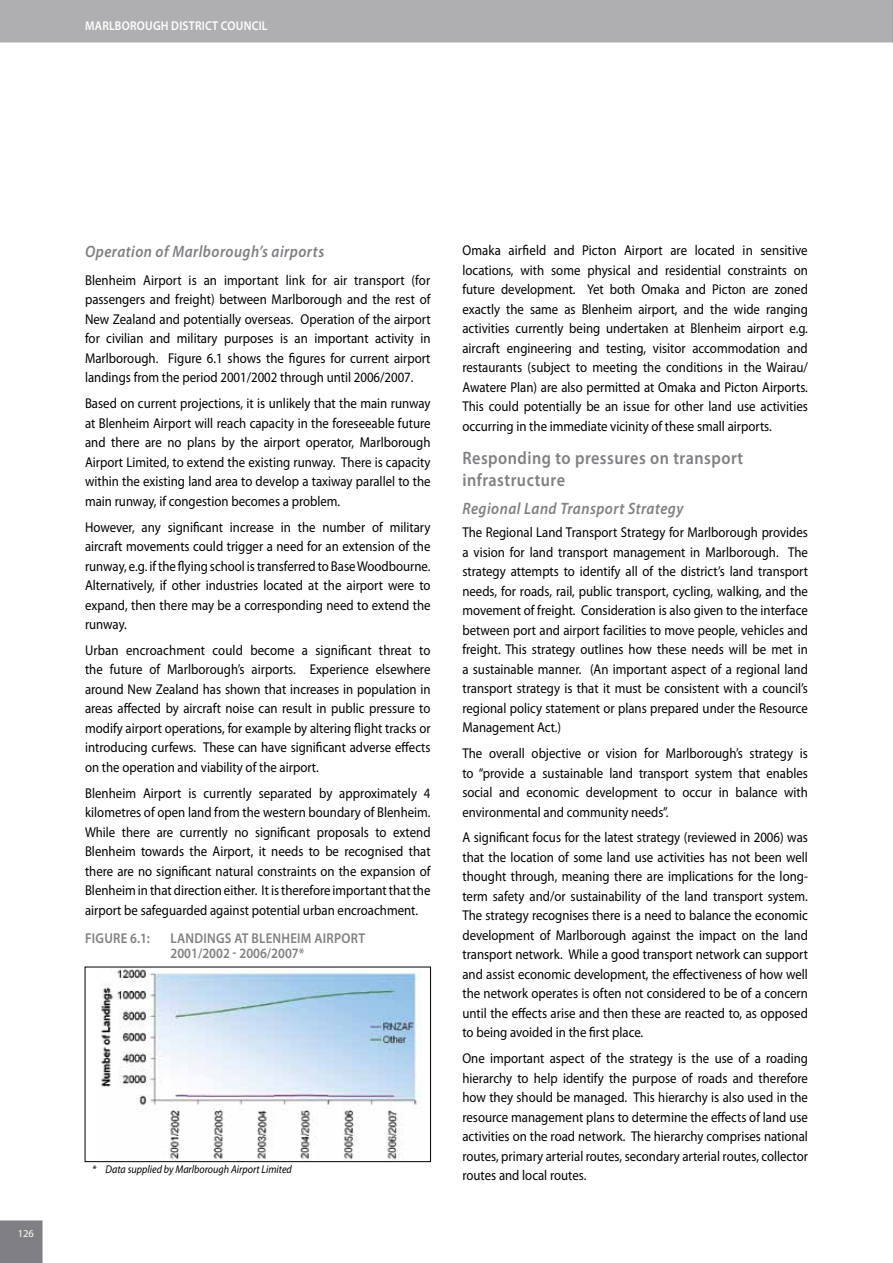
<style>
.page{position:relative;width:893px;height:1263px;background:#fff}
.page>*{position:absolute;margin:0;border:0;box-sizing:border-box;transform-origin:0 0}
.t1{font:600 18px/21px "Myriad Pro";letter-spacing:.03em;color:#807f83;scale:.9 1}
.t2{font:italic 600 16.5px "Myriad Pro";letter-spacing:.03em;color:#807f83;scale:.9 1}
.t3{font:14.25px/19.5px "Myriad Pro";color:#000;text-align:justify;scale:.9 1}
.t4{font:600 14.25px/15px "Myriad Pro";letter-spacing:.02em;color:#807f83;scale:.9 1}
.t5{font:600 12.75px "Myriad Pro";letter-spacing:.02em;color:#fff;scale:.9 1}
.t6{font:italic 11.25px "Myriad Pro";color:#000;scale:.9 1}
.t7{font:10.5px "Myriad Pro";color:#fff}
</style>
<div class="page">
<div style="left:0;top:1220px;width:43px;height:43px;background:#807f83"></div>
<div style="left:0;top:0;width:893px;height:43px;background:#afafb2"></div>
<img style="left:101px;top:969px;width:320px;height:191px">
<div style="left:85px;top:967px;width:346px;height:195px;border:1px solid #000"></div>
<p class="t5" style="left:85px;top:18px;width:204px">Marlborough District Council</p>
<p class="t7" style="left:18px;top:1227px;width:18px">126</p>
<p class="t2" style="left:85px;top:241px;width:267px">Operation of Marlborough’s airports</p>
<p class="t3" style="left:85px;top:270px;width:385px">Blenheim Airport is an important link for air transport (for passengers and freight) between Marlborough and the rest of New Zealand and potentially overseas. Operation of the airport for civilian and military purposes is an important activity in Marlborough. Figure 6.1 shows the figures for current airport landings from the period 2001/2002 through until 2006/2007.</p>
<p class="t3" style="left:85px;top:393px;width:385px">Based on current projections, it is unlikely that the main runway at Blenheim Airport will reach capacity in the foreseeable future and there are no plans by the airport operator, Marlborough Airport Limited, to extend the existing runway. There is capacity within the existing land area to develop a taxiway parallel to the main runway, if congestion becomes a problem.</p>
<p class="t3" style="left:85px;top:517px;width:385px">However, any significant increase in the number of military aircraft movements could trigger a need for an extension of the runway, e.g. if the flying school is transferred to Base Woodbourne.<br>Alternatively, if other industries located at the airport were to expand, then there may be a corresponding need to extend the runway.</p>
<p class="t3" style="left:85px;top:640px;width:385px">Urban encroachment could become a significant threat to the future of Marlborough’s airports. Experience elsewhere around New Zealand has shown that increases in population in areas affected by aircraft noise can result in public pressure to modify airport operations, for example by altering flight tracks or introducing curfews. These can have significant adverse effects on the operation and viability of the airport.</p>
<p class="t3" style="left:85px;top:783px;width:385px">Blenheim Airport is currently separated by approximately 4 kilometres of open land from the western boundary of Blenheim.<br>While there are currently no significant proposals to extend Blenheim towards the Airport, it needs to be recognised that there are no significant natural constraints on the expansion of Blenheim in that direction either. It is therefore important that the airport be safeguarded against potential urban encroachment.</p>
<p class="t4" style="left:171px;top:930px;width:218px;text-indent:7px">andings at Blenheim Airport<br>2001/2002 - 2006/2007*</p>
<p class="t4" style="left:85px;top:930px;width:83px">Figure 6.1: L</p>
<p class="t6" style="left:92px;top:1162px;width:223px">* Data supplied by Marlborough Airport Limited</p>
<p class="t3" style="left:462px;top:240px;width:386px">Omaka airfield and Picton Airport are located in sensitive locations, with some physical and residential constraints on future development. Yet both Omaka and Picton are zoned exactly the same as Blenheim airport, and the wide ranging activities currently being undertaken at Blenheim airport e.g. aircraft engineering and testing, visitor accommodation and restaurants (subject to meeting the conditions in the Wairau/ Awatere Plan) are also permitted at Omaka and Picton Airports.<br>This could potentially be an issue for other land use activities occurring in the immediate vicinity of these small airports.</p>
<p class="t1" style="left:462px;top:447px;width:314px">Responding to pressures on transport infrastructure</p>
<p class="t2" style="left:462px;top:497px;width:247px">Regional Land Transport Strategy</p>
<p class="t3" style="left:462px;top:522px;width:385px">The Regional Land Transport Strategy for Marlborough provides a vision for land transport management in Marlborough. The strategy attempts to identify all of the district’s land transport needs, for roads, rail, public transport, cycling, walking, and the movement of freight. Consideration is also given to the interface between port and airport facilities to move people, vehicles and freight. This strategy outlines how these needs will be met in a sustainable manner. (An important aspect of a regional land transport strategy is that it must be consistent with a council’s regional policy statement or plans prepared under the Resource Management Act.)</p>
<p class="t3" style="left:462px;top:743px;width:385px">The overall objective or vision for Marlborough’s strategy is to “provide a sustainable land transport system that enables social and economic development to occur in balance with environmental and community needs”.</p>
<p class="t3" style="left:462px;top:828px;width:385px">A significant focus for the latest strategy (reviewed in 2006) was that the location of some land use activities has not been well thought through, meaning there are implications for the long&shy;term safety and/or sustainability of the land transport system.<br>The strategy recognises there is a need to balance the economic development of Marlborough against the impact on the land transport network. While a good transport network can support and assist economic development, the effectiveness of how well the network operates is often not considered to be of a concern until the effects arise and then these are reacted to, as opposed to being avoided in the first place.</p>
<p class="t3" style="left:462px;top:1048px;width:385px">One important aspect of the strategy is the use of a roading hierarchy to help identify the purpose of roads and therefore how they should be managed. This hierarchy is also used in the resource management plans to determine the effects of land use activities on the road network. The hierarchy comprises national routes, primary arterial routes, secondary arterial routes, collector routes and local routes.</p>
</div>
